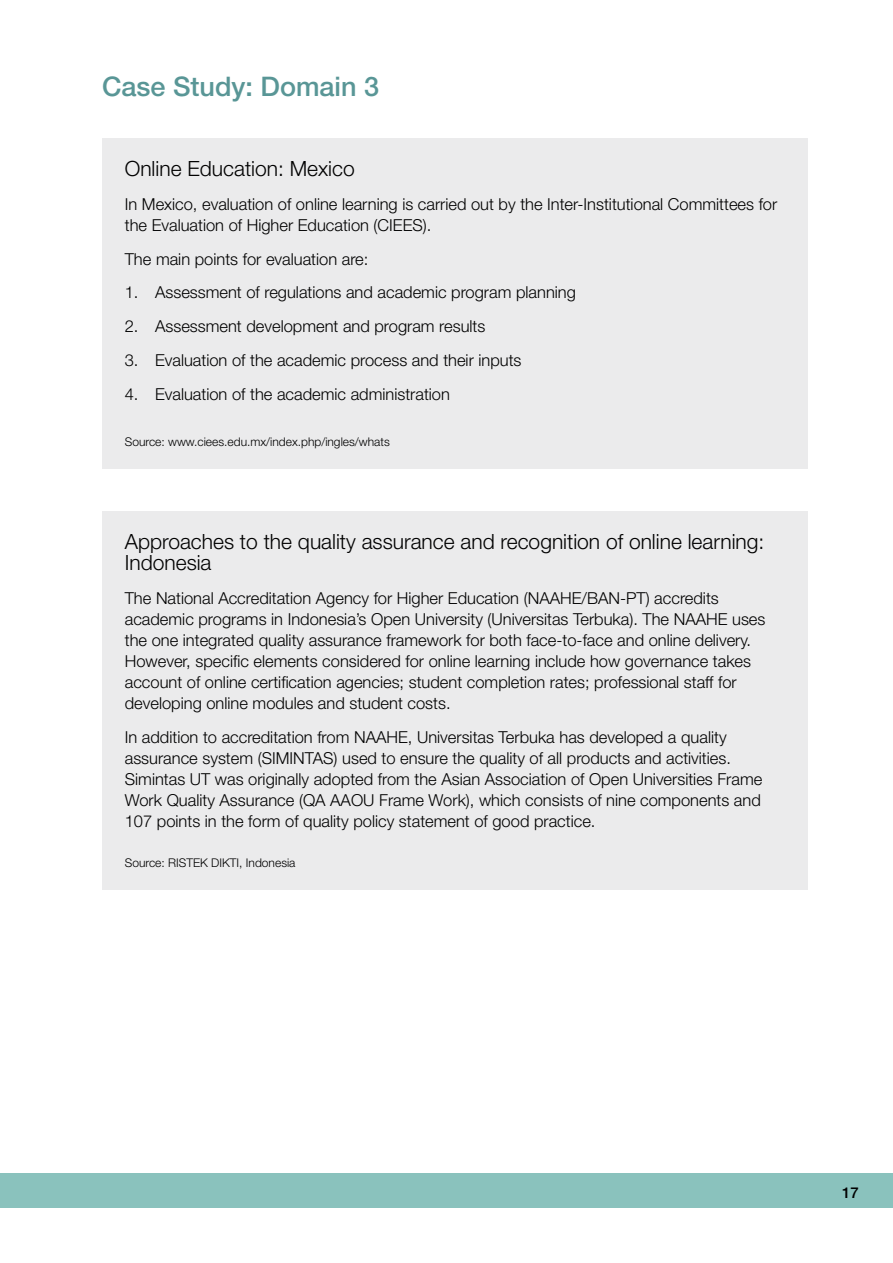
<style>
.page{position:relative;width:893px;height:1263px;background:#fff}
.page>*{position:absolute;margin:0;border:0;box-sizing:border-box;transform-origin:0 0}
.Figure_head{font:500 27px "Helvetica Neue LT Std";color:#599696}
.Case_Study_Heading_1{font:300 21px/21px "Helvetica Neue LT Std";color:#000}
.Body_text{font:300 16.5px/21px "Helvetica Neue LT Std";color:#000}
.t1{font:500 15px "Helvetica Neue LT Std";color:#000}
.Figure_Table_notes{font:300 12px "Helvetica Neue LT Std";color:#000}
</style>
<div class="page">
<div style="left:0;top:1174px;width:89px;height:34px;background:#8ac2bd"></div>
<div style="left:714px;top:1174px;width:90px;height:34px;background:#8ac2bd"></div>
<div style="left:804px;top:1174px;width:89px;height:34px;background:#8ac2bd"></div>
<div style="left:89px;top:1174px;width:706px;height:34px;background:#8ac2bd"></div>
<div style="left:102px;top:138px;width:706px;height:331px;background:#ebebec"></div>
<div style="left:102px;top:511px;width:706px;height:379px;background:#ebebec"></div>
<h2 class="Figure_head" style="left:102px;top:70px;width:279px">Case Study: Domain 3</h2>
<h3 class="Case_Study_Heading_1" style="left:125px;top:158px;width:231px">Online Education: Mexico</h3>
<p class="Body_text" style="left:125px;top:193px;width:654px">In Mexico, evaluation of online learning is carried out by the Inter-Institutional Committees for the Evaluation of Higher Education (CIEES).</p>
<p class="Body_text" style="left:125px;top:248px;width:245px">The main points for evaluation are:</p>
<p class="Body_text" style="left:125px;top:282px;width:453px">1. Assessment of regulations and academic program planning</p>
<p class="Body_text" style="left:125px;top:315px;width:362px">2. Assessment development and program results</p>
<p class="Body_text" style="left:125px;top:349px;width:398px">3. Evaluation of the academic process and their inputs</p>
<p class="Body_text" style="left:125px;top:383px;width:327px">4. Evaluation of the academic administration</p>
<p class="Figure_Table_notes" style="left:125px;top:435px;width:266px">Source: www.ciees.edu.mx/index.php/ingles/whats</p>
<h3 class="Case_Study_Heading_1" style="left:125px;top:531px;width:641px">Approaches to the quality assurance and recognition of online learning:<br>Indonesia</h3>
<p class="Body_text" style="left:125px;top:587px;width:642px">The National Accreditation Agency for Higher Education (NAAHE/BAN-PT) accredits academic programs in Indonesia’s Open University (Universitas Terbuka). The NAAHE uses the one integrated quality assurance framework for both face-to-face and online delivery.<br>However, specific elements considered for online learning include how governance takes account of online certification agencies; student completion rates; professional staff for developing online modules and student costs.</p>
<p class="Body_text" style="left:125px;top:726px;width:639px">In addition to accreditation from NAAHE, Universitas Terbuka has developed a quality assurance system (SIMINTAS) used to ensure the quality of all products and activities.<br>Simintas UT was originally adopted from the Asian Association of Open Universities Frame Work Quality Assurance (QA AAOU Frame Work), which consists of nine components and 107 points in the form of quality policy statement of good practice.</p>
<p class="Figure_Table_notes" style="left:125px;top:856px;width:172px">Source: RISTEK DIKTI, Indonesia</p>
<p class="t1" style="left:842px;top:1184px;width:18px">17</p>
</div>
